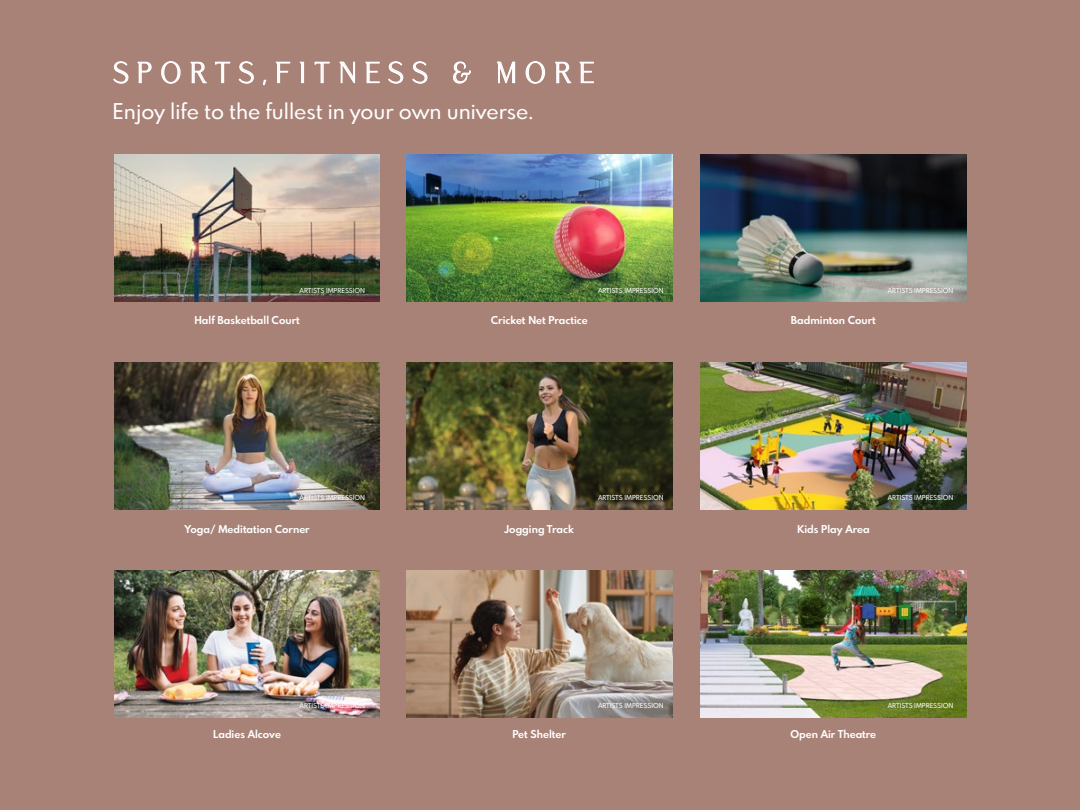
<style>
.page{position:relative;width:1080px;height:810px;background:#a88277}
.page>*{position:absolute;margin:0;border:0;box-sizing:border-box;transform-origin:0 0}
.t1{font:28.75px "Saudagar";letter-spacing:.32em;color:#fff}
.t2{font:500 21.25px "Spartan MB";color:#fff}
.t3{font:700 10.62px "Spartan MB";color:#fff}
.t4{font:500 6.75px "Spartan MB";color:#fff}
</style>
<div class="page">
<svg style="left:113px;top:61px;width:16px;height:23px"></svg>
<svg style="left:137px;top:61px;width:15px;height:23px"></svg>
<svg style="left:161px;top:61px;width:20px;height:23px"></svg>
<svg style="left:190px;top:61px;width:17px;height:23px"></svg>
<svg style="left:215px;top:61px;width:16px;height:23px"></svg>
<svg style="left:238px;top:61px;width:16px;height:23px"></svg>
<svg style="left:263px;top:79px;width:4px;height:7px"></svg>
<svg style="left:275px;top:61px;width:16px;height:23px"></svg>
<svg style="left:299px;top:61px;width:6px;height:23px"></svg>
<svg style="left:314px;top:61px;width:16px;height:23px"></svg>
<svg style="left:339px;top:61px;width:17px;height:23px"></svg>
<svg style="left:365px;top:61px;width:15px;height:23px"></svg>
<svg style="left:388px;top:61px;width:16px;height:23px"></svg>
<svg style="left:412px;top:61px;width:16px;height:23px"></svg>
<svg style="left:453px;top:61px;width:18px;height:23px"></svg>
<svg style="left:497px;top:61px;width:19px;height:23px"></svg>
<svg style="left:525px;top:61px;width:21px;height:23px"></svg>
<svg style="left:555px;top:61px;width:17px;height:23px"></svg>
<svg style="left:579px;top:61px;width:15px;height:23px"></svg>
<img style="left:114px;top:154px;width:266px;height:148px">
<img style="left:406px;top:154px;width:266px;height:148px">
<img style="left:701px;top:154px;width:265px;height:148px">
<img style="left:114px;top:362px;width:266px;height:148px">
<img style="left:406px;top:362px;width:266px;height:148px">
<img style="left:701px;top:362px;width:265px;height:148px">
<img style="left:114px;top:570px;width:266px;height:148px">
<img style="left:406px;top:570px;width:266px;height:148px">
<img style="left:701px;top:570px;width:265px;height:148px">
<h1 class="t1" style="left:114px;top:59px;width:483px">SPORTS,FITNESS &amp; MORE</h1>
<h2 class="t2" style="left:113px;top:96px;width:422px">Enjoy life to the fullest in your own universe.</h2>
<p class="t4" style="left:300px;top:286px;width:67px">ARTISTS IMPRESSION</p>
<p class="t4" style="left:598px;top:286px;width:67px">ARTISTS IMPRESSION</p>
<h3 class="t3" style="left:195px;top:313px;width:107px">Half Basketball Court</h3>
<h3 class="t3" style="left:491px;top:313px;width:98px">Cricket Net Practice</h3>
<h3 class="t3" style="left:791px;top:313px;width:87px">Badminton Court</h3>
<p class="t4" style="left:888px;top:286px;width:67px">ARTISTS IMPRESSION</p>
<p class="t4" style="left:300px;top:493px;width:67px">ARTISTS IMPRESSION</p>
<p class="t4" style="left:598px;top:493px;width:67px">ARTISTS IMPRESSION</p>
<h3 class="t3" style="left:185px;top:522px;width:127px">Yoga/ Meditation Corner</h3>
<h3 class="t3" style="left:505px;top:522px;width:71px">Jogging Track</h3>
<h3 class="t3" style="left:797px;top:522px;width:74px">Kids Play Area</h3>
<p class="t4" style="left:888px;top:493px;width:67px">ARTISTS IMPRESSION</p>
<p class="t4" style="left:300px;top:701px;width:67px">ARTISTS IMPRESSION</p>
<p class="t4" style="left:598px;top:701px;width:67px">ARTISTS IMPRESSION</p>
<h3 class="t3" style="left:213px;top:727px;width:69px">Ladies Alcove</h3>
<h3 class="t3" style="left:513px;top:727px;width:55px">Pet Shelter</h3>
<h3 class="t3" style="left:790px;top:727px;width:87px">Open Air Theatre</h3>
<p class="t4" style="left:888px;top:701px;width:67px">ARTISTS IMPRESSION</p>
</div>
